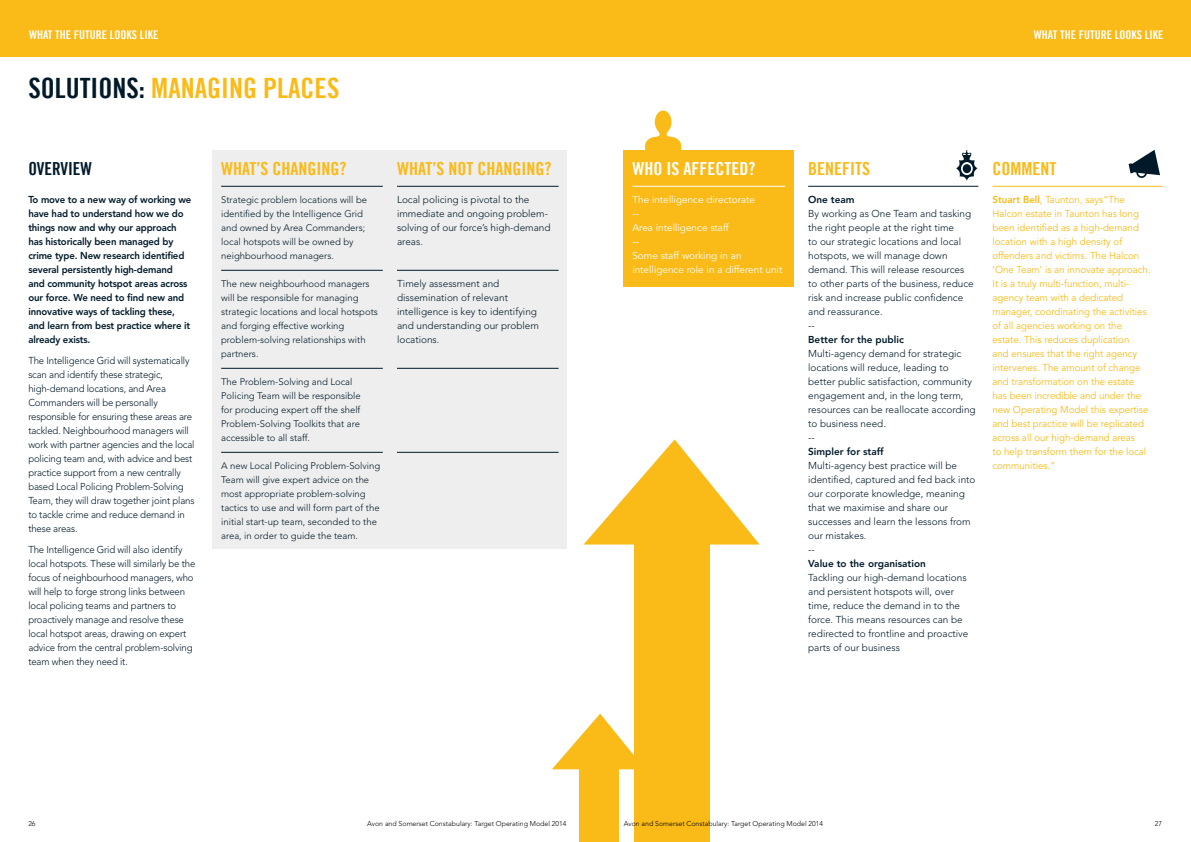
<style>
.page{position:relative;width:1191px;height:842px;background:#fff}
.page>*{position:absolute;margin:0;border:0;box-sizing:border-box;transform-origin:0 0}
.t1{font:28px "Trade Gothic LT Bold Cond Twenty";color:#faba17}
.t2{font:28px "Trade Gothic LT Bold Cond Twenty";color:#001a2a}
.t3{font:18px "Trade Gothic LT Bold Cond Twenty";color:#faba17}
.t4{font:18px "Trade Gothic LT Bold Cond Twenty";color:#fff}
.t5{font:18px "Trade Gothic LT Bold Cond Twenty";color:#001a2a;scale:.96 1}
.t6{font:12px "Trade Gothic LT Bold Cond Twenty";color:#fff}
.t7{font:300 10px/14px "Avenir";color:#001a2a}
.t8{font:300 10px/14px "Avenir";color:#001a2a;scale:.96 1}
.t9{font:10px/14px "Avenir";color:#faba17}
.t10{font:800 10px/14px "Avenir";letter-spacing:-.015em;color:#001a2a;scale:.96 1}
.t11{font:10px/14px "Avenir";color:#fff}
.t12{font:800 10px "Avenir";letter-spacing:-.015em;color:#001a2a}
.t13{font:300 9.5px/14px "Avenir";color:#001a2a}
.t14{font:300 7px "Avenir";color:#000}
.s1{color:#001a2a}
.s2{font-weight:800}
</style>
<div class="page">
<svg style="left:584px;top:439px;width:175px;height:105px"></svg>
<div style="left:634px;top:521px;width:75px;height:321px;background:#faba17"></div>
<svg style="left:552px;top:714px;width:82px;height:55px"></svg>
<div style="left:578px;top:757px;width:40px;height:85px;background:#faba17"></div>
<div style="left:0;top:0;width:1191px;height:57px;background:#faba17"></div>
<div style="left:624px;top:150px;width:170px;height:136px;background:#faba17"></div>
<hr style="left:808px;top:186px;width:170px;height:1px;background:#001a2a">
<div style="left:213px;top:150px;width:354px;height:399px;background:#eee"></div>
<hr style="left:221px;top:186px;width:162px;height:1px;background:#001a2a">
<hr style="left:221px;top:270px;width:162px;height:1px;background:#001a2a">
<hr style="left:221px;top:368px;width:162px;height:1px;background:#001a2a">
<hr style="left:221px;top:452px;width:162px;height:1px;background:#001a2a">
<hr style="left:397px;top:186px;width:161px;height:1px;background:#001a2a">
<hr style="left:397px;top:270px;width:161px;height:1px;background:#001a2a">
<hr style="left:397px;top:368px;width:161px;height:1px;background:#001a2a">
<hr style="left:397px;top:452px;width:161px;height:1px;background:#001a2a">
<hr style="left:992px;top:186px;width:170px;height:1px;background:#faba17">
<hr style="left:632px;top:186px;width:153px;height:1px;background:#fff">
<svg style="left:956px;top:150px;width:21px;height:31px"></svg>
<div style="left:962px;top:164px;width:9px;height:9px;background:#001a2a;border-radius:50%"></div>
<svg style="left:1128px;top:150px;width:32px;height:28px"></svg>
<svg style="left:645px;top:111px;width:36px;height:39px"></svg>
<p class="t6" style="left:29px;top:27px;width:52px">WHAT THE FUTURE</p>
<p class="t6" style="left:110px;top:27px;width:49px">LOOKS LIKE</p>
<p class="t6" style="left:1033px;top:27px;width:52px">WHAT THE FUTURE</p>
<p class="t6" style="left:1114px;top:27px;width:49px">LOOKS LIKE</p>
<h1 class="t2" style="left:28px;top:71px;width:50px">SOLUTIO</h1>
<h1 class="t1" style="left:112px;top:71px;width:215px"><span class="s1">NS:</span> MANAGING PLACES</h1>
<h2 class="t5" style="left:28px;top:158px;width:19px">OVERVIEW</h2>
<p class="t10" style="left:28px;top:193px;width:171px">To move to a new way of working we have had to understand how we do things now and why our approach has historically been managed by crime type. New research identified several persistently high-demand and community hotspot areas across our force. We need to find new and innovative ways of tackling these, and learn from best practice where it already exists.</p>
<p class="t8" style="left:28px;top:354px;width:175px">The Intelligence Grid will systematically scan and identify these strategic, high-demand locations, and Area Commanders will be personally responsible for ensuring these areas are tackled. Neighbourhood managers will work with partner agencies and the local policing team and, with advice and best practice support from a new centrally based Local Policing Problem-Solving Team, they will draw together joint plans to tackle crime and reduce demand in these areas.</p>
<p class="t8" style="left:28px;top:543px;width:175px">The Intelligence Grid will also identify local hotspots. These will similarly be the focus of neighbourhood managers, who will help to forge strong links between local policing teams and partners to proactively manage and resolve these local hotspot areas, drawing on expert advice from the central problem-solving team when they need it.</p>
<h2 class="t3" style="left:221px;top:158px;width:127px">WHAT’S CHANGING?</h2>
<p class="t13" style="left:221px;top:193px;width:147px">Strategic problem locations will be identified by the Intelligence Grid and owned by Area Commanders; local hotspots will be owned by neighbourhood managers.</p>
<p class="t13" style="left:221px;top:277px;width:158px">The new neighbourhood managers will be responsible for managing strategic locations and local hotspots and forging effective working problem-solving relationships with partners.</p>
<p class="t13" style="left:221px;top:375px;width:141px">The Problem-Solving and Local<br>Policing Team will be responsible for producing expert off the shelf<br>Problem-Solving Toolkits that are accessible to all staff.</p>
<p class="t13" style="left:221px;top:459px;width:161px">A new Local Policing Problem-Solving Team will give expert advice on the most appropriate problem-solving tactics to use and will form part of the initial start-up team, seconded to the area, in order to guide the team.</p>
<h2 class="t3" style="left:397px;top:158px;width:156px">WHAT’S NOT CHANGING?</h2>
<p class="t7" style="left:397px;top:193px;width:155px">Local policing is pivotal to the immediate and ongoing problem&shy;solving of our force’s high-demand areas.</p>
<p class="t7" style="left:397px;top:277px;width:143px">Timely assessment and dissemination of relevant intelligence is key to identifying and understanding our problem locations.</p>
<h2 class="t4" style="left:632px;top:158px;width:60px">WHO ISAFFE</h2>
<h2 class="t4" style="left:715px;top:158px;width:41px">CTED?</h2>
<p class="t11" style="left:632px;top:193px;width:151px">The intelligence directorate<br>--<br>Area intelligence staff<br>--<br>Some staff working in an intelligence role in a different unit</p>
<h2 class="t3" style="left:808px;top:158px;width:34px">BENEFITS</h2>
<p class="t12" style="left:808px;top:194px;width:48px">One team</p>
<p class="t7" style="left:808px;top:207px;width:167px">By working as One Team and tasking the right people at the right time<br>to our strategic locations and local hotspots, we will manage down demand. This will release resources to other parts of the business, reduce risk and increase public confidence and reassurance.<br>--</p>
<p class="t12" style="left:808px;top:334px;width:97px">Better for the public</p>
<p class="t7" style="left:808px;top:347px;width:169px">Multi-agency demand for strategic locations will reduce, leading to better public satisfaction, community engagement and, in the long term, resources can be reallocate according to business need.<br>--</p>
<p class="t12" style="left:808px;top:446px;width:77px">Simpler for staff</p>
<p class="t7" style="left:808px;top:459px;width:169px">Multi-agency best practice will be identified, captured and fed back into our corporate knowledge, meaning that we maximise and share our successes and learn the lessons from our mistakes.<br>--</p>
<p class="t12" style="left:808px;top:558px;width:119px">Value to the organisation</p>
<p class="t7" style="left:808px;top:571px;width:162px">Tackling our high-demand locations and persistent hotspots will, over time, reduce the demand in to the force. This means resources can be redirected to frontline and proactive parts of our business</p>
<h2 class="t3" style="left:992px;top:158px;width:11px">COMME</h2>
<h2 class="t3" style="left:1040px;top:158px;width:16px">NT</h2>
<p class="t9" style="left:992px;top:193px;width:160px"><span class="s2">Stuart Bell</span>, Taunton, says“The<br>Halcon estate in Taunton has long been identified as a high-demand location with a high density of offenders and victims. The Halcon ‘One Team’ is an innovate approach.<br>It is a truly multi-function, multi&shy;agency team with a dedicated manager, coordinating the activities of all agencies working on the estate. This reduces duplication<br>and ensures that the right agency intervenes. The amount of change and transformation on the estate has been incredible and under the new Operating Model this expertise and best practice will be replicated across all our high-demand areas<br>to help transform them for the local communities.”</p>
<p class="t14" style="left:28px;top:820px;width:9px">26</p>
<p class="t14" style="left:367px;top:820px;width:201px">Avon and Somerset Constabulary: Target Operating Model 2014</p>
<p class="t14" style="left:624px;top:820px;width:201px">Avon and Somerset Constabulary: Target Operating Model 2014</p>
<p class="t14" style="left:1154px;top:820px;width:9px">27</p>
</div>
